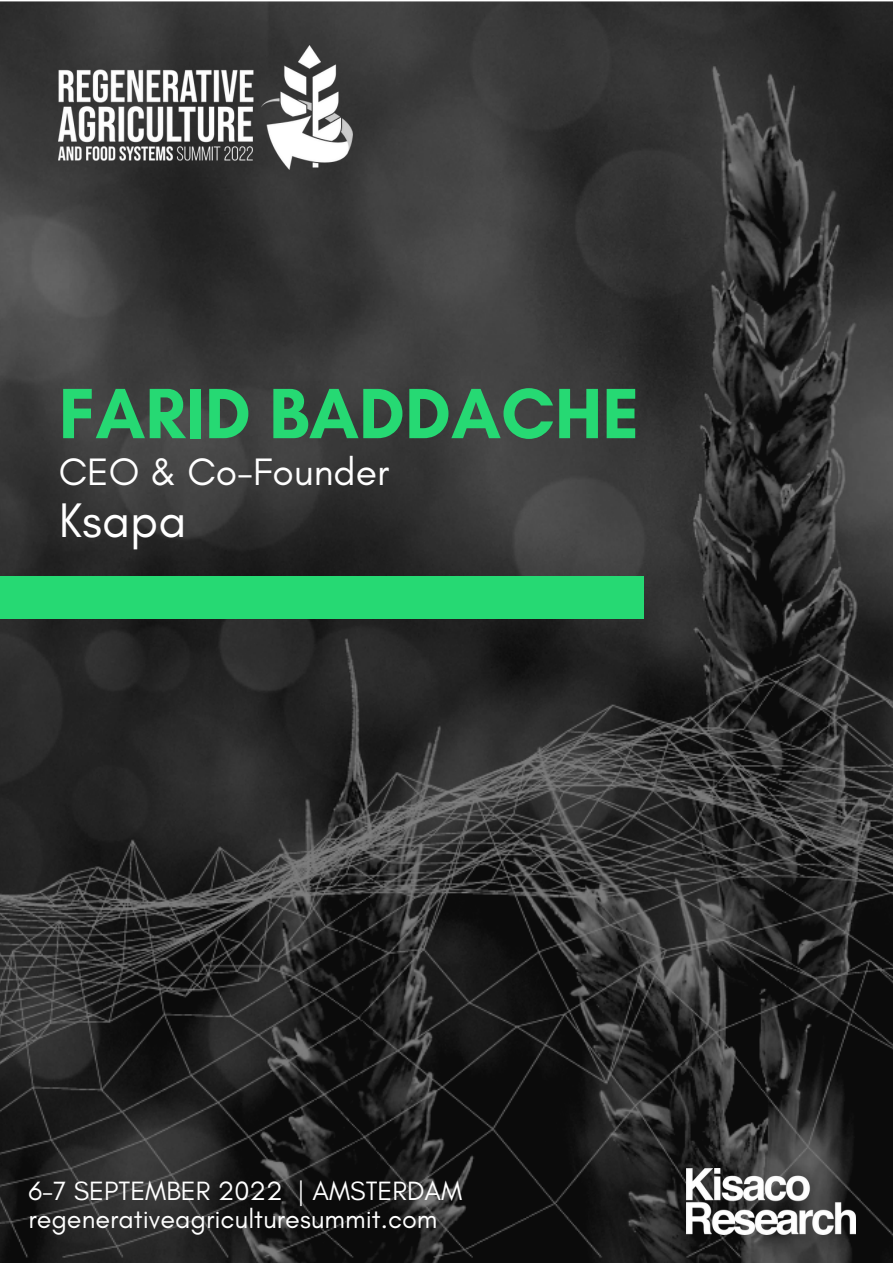
<style>
.page{position:relative;width:893px;height:1264px;background:#fff}
.page>*{position:absolute;margin:0;border:0;box-sizing:border-box;transform-origin:0 0}
.t1{font:700 72.45px "Glacial Indifference";color:#26d973}
.t2{font:49.35px "Glacial Indifference";color:#fff}
.t3{font:39px "Glacial Indifference";color:#fff}
.t4{font:27px/28px "Glacial Indifference";color:#fff}
</style>
<div class="page">
<img style="left:0;top:1px;width:892px;height:1261px">
<img style="left:686px;top:1168px;width:169px;height:66px">
<img style="left:59px;top:46px;width:293px;height:123px">
<div style="left:0;top:575px;width:643px;height:43px;background:#26d973"></div>
<h1 class="t1" style="left:59px;top:369px;width:582px">FARID BADDACHE</h1>
<h3 class="t3" style="left:59px;top:448px;width:332px">CEO &amp; Co-Founder</h3>
<h2 class="t2" style="left:59px;top:490px;width:129px">Ksapa</h2>
<p class="t4" style="left:28px;top:1176px;width:435px">6-7 SEPTEMBER 2022 | AMSTERDAM regenerativeagriculturesummit.com</p>
</div>
